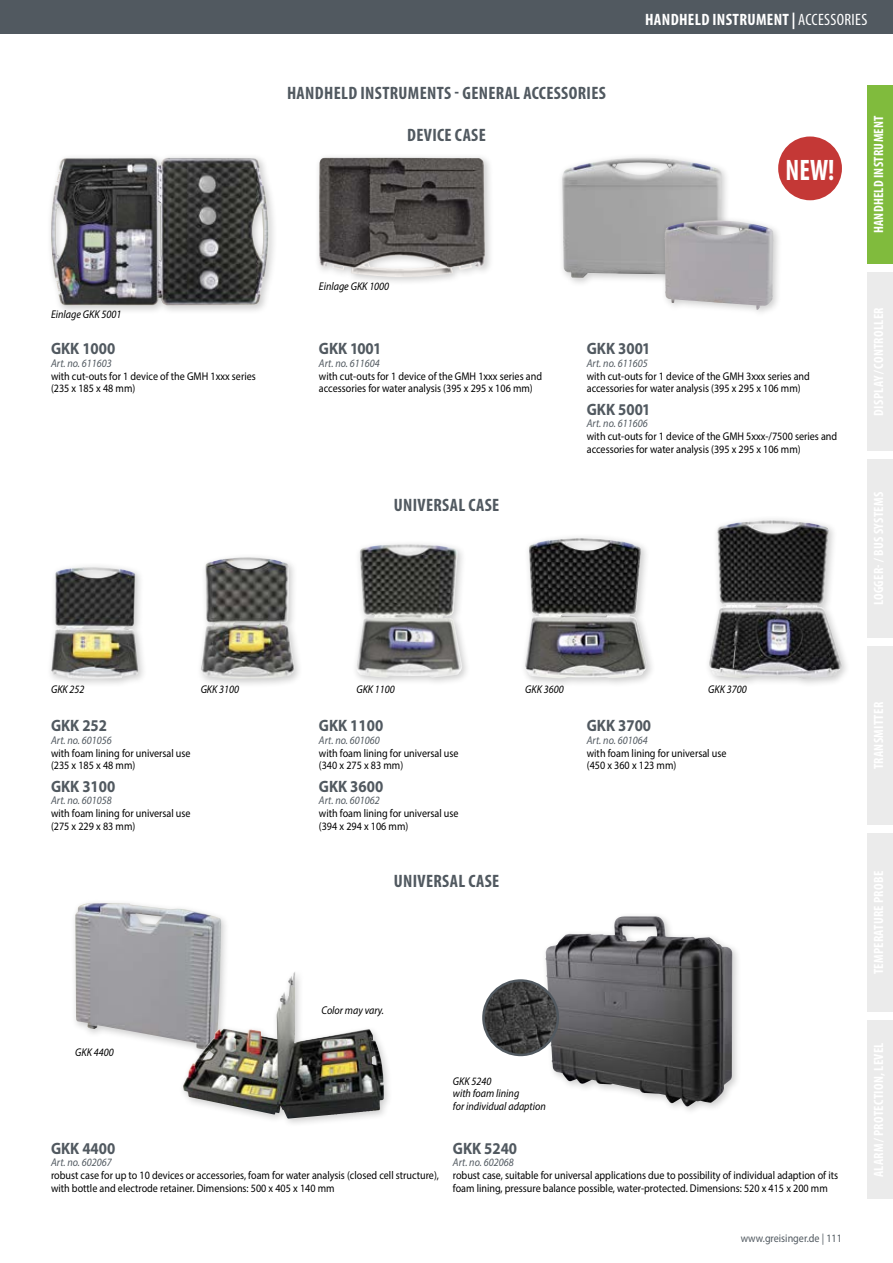
<style>
.page{position:relative;width:893px;height:1263px;background:#fff}
.page>*{position:absolute;margin:0;border:0;box-sizing:border-box;transform-origin:0 0}
.t1{font:700 condensed 29.7px "Myriad Pro";color:#fff;scale:.9 1}
.t2{font:700 condensed 18px "Myriad Pro";letter-spacing:.02em;color:#515960}
.t3{font:700 16.5px "Myriad Pro";color:#515960;scale:.9 1}
.t4{font:700 condensed 16.5px "Myriad Pro";letter-spacing:.02em;color:#fff}
.t5{font:700 condensed 13.5px "Myriad Pro";letter-spacing:.02em;color:#fff}
.t6{font:11.25px/12.8px "Myriad Pro";color:#000;scale:.9 1}
.t7{font:italic 11.25px "Myriad Pro";color:#515960;scale:.9 1}
.t8{font:italic 11.25px/12.8px "Myriad Pro";color:#000;scale:.9 1}
.t9{font:11.25px "Myriad Pro";color:#515960;scale:.9 1}
.s1{font-weight:400}
</style>
<div class="page">
<div style="left:867px;top:85px;width:26px;height:179px;background:#80bb3d"></div>
<div style="left:867px;top:272px;width:26px;height:179px;background:#ebebeb"></div>
<div style="left:867px;top:459px;width:26px;height:179px;background:#ebebeb"></div>
<div style="left:867px;top:646px;width:26px;height:179px;background:#ebebeb"></div>
<div style="left:867px;top:833px;width:26px;height:179px;background:#ebebeb"></div>
<div style="left:867px;top:1020px;width:26px;height:179px;background:#ebebeb"></div>
<div style="left:0;top:0;width:893px;height:34px;background:#515960"></div>
<div style="left:46px;top:562px;width:102px;height:126px;background:#000;opacity:.2"></div>
<img style="left:51px;top:567px;width:88px;height:112px">
<div style="left:352px;top:539px;width:119px;height:148px;background:#000;opacity:.2"></div>
<img style="left:356px;top:544px;width:106px;height:134px">
<div style="left:520px;top:533px;width:136px;height:155px;background:#000;opacity:.2"></div>
<img style="left:525px;top:538px;width:123px;height:141px">
<div style="left:704px;top:515px;width:147px;height:173px;background:#000;opacity:.2"></div>
<img style="left:709px;top:520px;width:133px;height:159px">
<div style="left:196px;top:552px;width:107px;height:136px;background:#000;opacity:.2"></div>
<img style="left:201px;top:557px;width:94px;height:122px">
<div style="left:70px;top:898px;width:160px;height:160px;background:#000;opacity:.2"></div>
<img style="left:75px;top:903px;width:146px;height:146px">
<div style="left:178px;top:967px;width:215px;height:161px;background:#000;opacity:.2"></div>
<img style="left:183px;top:971px;width:166px;height:147px">
<div style="left:541px;top:911px;width:200px;height:204px;background:#000;opacity:.2"></div>
<img style="left:545px;top:916px;width:187px;height:191px">
<img style="left:483px;top:980px;width:75px;height:75px;border-radius:37px">
<div style="left:482px;top:979px;width:77px;height:77px;border:2px solid #515960;border-radius:50%"></div>
<div style="left:314px;top:153px;width:180px;height:133px;background:#000;opacity:.2"></div>
<img style="left:319px;top:158px;width:166px;height:119px">
<div style="left:46px;top:153px;width:231px;height:161px;background:#000;opacity:.2"></div>
<img style="left:51px;top:158px;width:217px;height:147px">
<div style="left:557px;top:153px;width:174px;height:135px;background:#000;opacity:.2"></div>
<img style="left:562px;top:158px;width:160px;height:121px">
<div style="left:660px;top:216px;width:123px;height:102px;background:#000;opacity:.2"></div>
<img style="left:664px;top:220px;width:110px;height:90px">
<div style="left:778px;top:136px;width:64px;height:64px;background:#c43836;border-radius:50%"></div>
<p class="t8" style="left:51px;top:308px;width:80px">Einlage GKK 5001</p>
<h3 class="t3" style="left:51px;top:338px;width:73px">GKK 1000</h3>
<p class="t7" style="left:51px;top:356px;width:69px">Art. no. 611603</p>
<p class="t6" style="left:51px;top:369px;width:229px">with cut-outs for 1 device of the GMH 1xxx series (235 x 185 x 48 mm)</p>
<h2 class="t2" style="left:287px;top:81px;width:320px">HANDHELD INSTRUMENTS - GENERAL ACCESSORIES</h2>
<h2 class="t2" style="left:407px;top:124px;width:80px">DEVICE CASE</h2>
<p class="t8" style="left:319px;top:279px;width:80px">Einlage GKK 1000</p>
<h3 class="t4" style="left:645px;top:9px;width:224px">HANDHELD INSTRUMENT | <span class="s1">ACCESSORIES</span></h3>
<h1 class="t1" style="left:786px;top:151px;width:56px">NEW!</h1>
<p class="t5" style="left:870px;top:233px;width:119px;rotate:-90deg">HANDHELD INSTRUMENT</p>
<h3 class="t3" style="left:319px;top:338px;width:71px">GKK 1001</h3>
<p class="t7" style="left:319px;top:356px;width:69px">Art. no. 611604</p>
<p class="t6" style="left:319px;top:369px;width:249px">with cut-outs for 1 device of the GMH 1xxx series and accessories for water analysis (395 x 295 x 106 mm)</p>
<h2 class="t2" style="left:394px;top:494px;width:107px">UNIVERSAL CASE</h2>
<h3 class="t3" style="left:587px;top:338px;width:72px">GKK 3001</h3>
<p class="t7" style="left:587px;top:356px;width:69px">Art. no. 611605</p>
<p class="t6" style="left:587px;top:369px;width:249px">with cut-outs for 1 device of the GMH 3xxx series and accessories for water analysis (395 x 295 x 106 mm)</p>
<h3 class="t3" style="left:587px;top:398px;width:72px">GKK 5001</h3>
<p class="t7" style="left:587px;top:417px;width:69px">Art. no. 611606</p>
<p class="t6" style="left:587px;top:430px;width:280px">with cut-outs for 1 device of the GMH 5xxx-/7500 series and accessories for water analysis (395 x 295 x 106 mm)</p>
<p class="t8" style="left:51px;top:682px;width:39px">GKK 252</p>
<p class="t8" style="left:201px;top:682px;width:44px">GKK 3100</p>
<p class="t8" style="left:356px;top:682px;width:44px">GKK 1100</p>
<p class="t8" style="left:525px;top:682px;width:44px">GKK 3600</p>
<p class="t8" style="left:708px;top:682px;width:44px">GKK 3700</p>
<h3 class="t3" style="left:51px;top:715px;width:64px">GKK 252</h3>
<p class="t7" style="left:51px;top:733px;width:69px">Art. no. 601056</p>
<p class="t6" style="left:51px;top:746px;width:157px">with foam lining for universal use (235 x 185 x 48 mm)</p>
<h3 class="t3" style="left:51px;top:775px;width:73px">GKK 3100</h3>
<p class="t7" style="left:51px;top:793px;width:69px">Art. no. 601058</p>
<p class="t6" style="left:51px;top:807px;width:157px">with foam lining for universal use (275 x 229 x 83 mm)</p>
<p class="t8" style="left:75px;top:1045px;width:44px">GKK 4400</p>
<h3 class="t3" style="left:319px;top:715px;width:73px">GKK 1100</h3>
<p class="t7" style="left:319px;top:733px;width:69px">Art. no. 601060</p>
<p class="t6" style="left:319px;top:746px;width:157px">with foam lining for universal use (340 x 275 x 83 mm)</p>
<h3 class="t3" style="left:319px;top:775px;width:73px">GKK 3600</h3>
<p class="t7" style="left:319px;top:793px;width:69px">Art. no. 601062</p>
<p class="t6" style="left:319px;top:807px;width:157px">with foam lining for universal use (394 x 294 x 106 mm)</p>
<h2 class="t2" style="left:394px;top:869px;width:107px">UNIVERSAL CASE</h2>
<p class="t8" style="left:321px;top:1004px;width:71px">Color may vary.</p>
<h3 class="t3" style="left:587px;top:715px;width:73px">GKK 3700</h3>
<p class="t7" style="left:587px;top:733px;width:69px">Art. no. 601064</p>
<p class="t6" style="left:587px;top:746px;width:157px">with foam lining for universal use (450 x 360 x 123 mm)</p>
<h3 class="t3" style="left:51px;top:1137px;width:73px">GKK 4400</h3>
<p class="t7" style="left:51px;top:1155px;width:69px">Art. no. 602067</p>
<p class="t6" style="left:51px;top:1169px;width:433px">robust case for up to 10 devices or accessories, foam for water analysis (closed cell structure), with bottle and electrode retainer. Dimensions: 500 x 405 x 140 mm</p>
<p class="t8" style="left:453px;top:1074px;width:105px">GKK 5240<br>with foam lining<br>for individual adaption</p>
<h3 class="t3" style="left:453px;top:1137px;width:73px">GKK 5240</h3>
<p class="t7" style="left:453px;top:1155px;width:69px">Art. no. 602068</p>
<p class="t6" style="left:453px;top:1169px;width:429px">robust case, suitable for universal applications due to possibility of individual adaption of its foam lining, pressure balance possible, water-protected. Dimensions: 520 x 415 x 200 mm</p>
<p class="t9" style="left:741px;top:1231px;width:114px">www.greisinger.de | 111</p>
</div>
